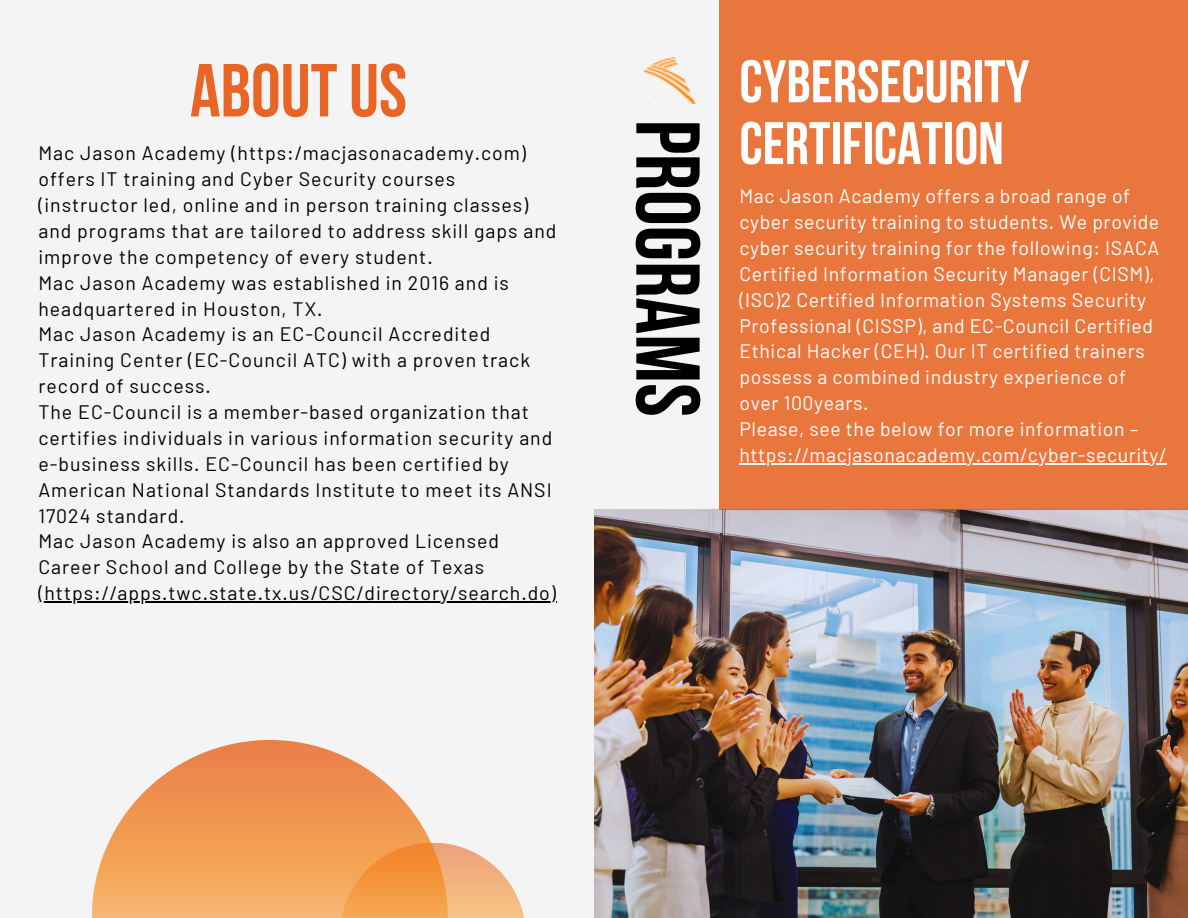
<style>
.page{position:relative;width:1188px;height:918px;background:#f4f4f4}
.page>*{position:absolute;margin:0;border:0;box-sizing:border-box;transform-origin:0 0}
.t1{font:90.45px "Bebas Neue Cyrillic";color:#000}
.t2{font:75px "Bebas Neue Cyrillic";color:#e64c00}
.t3{font:60px/61.8px "Bebas Neue Cyrillic";color:#fff}
.t4{font:19.5px/25.8px "Barlow";letter-spacing:.05em;color:#000}
.t5{font:19.5px/25.8px "Barlow";letter-spacing:.03em;color:#fff}
</style>
<div class="page">
<img style="left:594px;top:510px;width:594px;height:408px">
<div style="left:719px;top:0;width:469px;height:509px;background:#e9763d"></div>
<svg style="left:448px;top:844px;width:76px;height:74px"></svg>
<svg style="left:92px;top:740px;width:356px;height:178px"></svg>
<hr style="left:38px;top:601px;width:519px;height:1px;background:#000">
<hr style="left:740px;top:463px;width:427px;height:1px;background:#fff">
<img style="left:645px;top:57px;width:52px;height:47px">
<h2 class="t2" style="left:190px;top:60px;width:219px">ABOUTUS</h2>
<p class="t4" style="left:38px;top:140px;width:519px">Mac Jason Academy (https:/macjasonacademy.com) offers IT training and Cyber Security courses (instructor led, online and in person training classes) and programs that are tailored to address skill gaps and improve the competency of every student.</p>
<p class="t4" style="left:38px;top:269px;width:472px">Mac Jason Academy was established in 2016 and is headquartered in Houston, TX.</p>
<p class="t4" style="left:38px;top:321px;width:493px">Mac Jason Academy is an EC-Council Accredited<br>Training Center (EC-Council ATC) with a proven track record of success.</p>
<p class="t4" style="left:38px;top:398px;width:515px">The EC-Council is a member-based organization that certifies individuals in various information security and e-business skills. EC-Council has been certified by American National Standards Institute to meet its ANSI 17024 standard.</p>
<p class="t4" style="left:38px;top:528px;width:462px">Mac Jason Academy is also an approved Licensed<br>Career School and College by the State of Texas</p>
<p class="t4" style="left:38px;top:580px;width:519px">(https://apps.twc.state.tx.us/CSC/directory/search.do)</p>
<h2 class="t1" style="left:704px;top:120px;width:299px;rotate:90deg">PROGRAMS</h2>
<p class="t3" style="left:740px;top:56px;width:291px">CYBERSECURITY<br>CERTIFICATION</p>
<p class="t5" style="left:740px;top:182px;width:421px">Mac Jason Academy offers a broad range of cyber security training to students. We provide cyber security training for the following: ISACA Certified Information Security Manager (CISM), (ISC)2 Certified Information Systems Security Professional (CISSP), and EC-Council Certified Ethical Hacker (CEH). Our IT certified trainers possess a combined industry experience of over 100years.</p>
<h1 class="t5" style="left:740px;top:415px;width:401px">Please, see the below for more information –</h1>
<h3 class="t5" style="left:740px;top:441px;width:428px">https://macjasonacademy.com/cyber-security/</h3>
</div>
